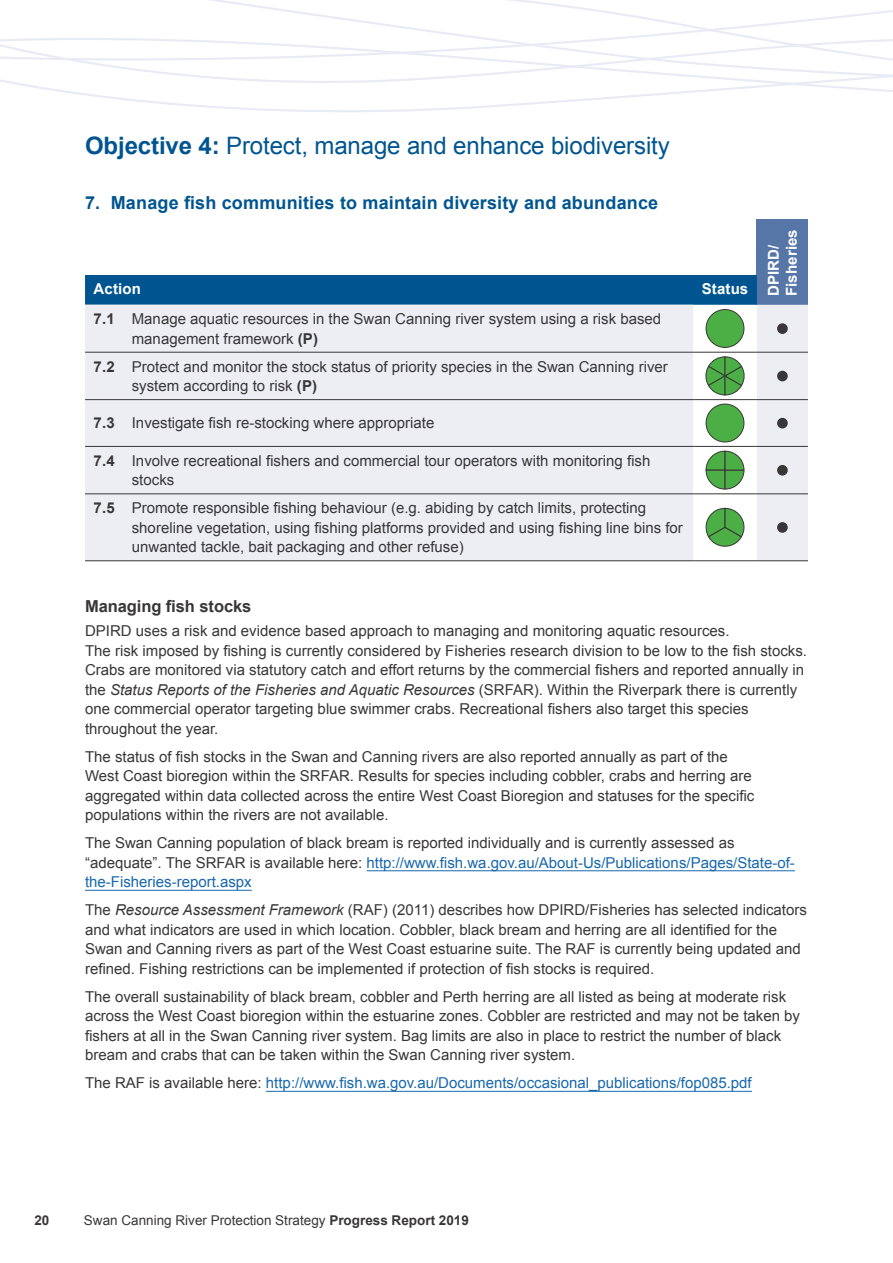
<style>
.page{position:relative;width:893px;height:1263px;background:#fff}
.page>*{position:absolute;margin:0;border:0;box-sizing:border-box;transform-origin:0 0}
.Section_H2{font:24px "Arial";letter-spacing:-.005em;color:#005590}
.t1{font:700 18px "Arial";letter-spacing:.01em;color:#005590}
.t2{font:700 16.5px "Arial";letter-spacing:-.005em;color:#383637}
.table_tab{font:15px/19.5px "Arial";color:#383637}
.t3{font:15px "Arial";color:#1868ad}
.t4{font:700 15px/18px "Arial";letter-spacing:.01em;color:#fff}
.t5{font:13.5px "Arial";color:#383637}
.t6{font:700 13.5px "Arial";color:#383637}
.s1{font-weight:700}
.s2{font-style:italic}
.s3{color:#1868ad}
.s4{color:#383637}
</style>
<div class="page">
<svg style="left:38px;top:88px;width:855px;height:24px"></svg>
<svg style="left:0;top:0;width:893px;height:88px"></svg>
<hr style="left:367px;top:870px;width:428px;height:1px;background:#1868ad">
<hr style="left:85px;top:890px;width:167px;height:1px;background:#1868ad">
<hr style="left:266px;top:1091px;width:486px;height:1px;background:#1868ad">
<div style="left:757px;top:219px;width:51px;height:86px;background:#5676a7"></div>
<div style="left:85px;top:275px;width:672px;height:30px;background:#005590"></div>
<div style="left:85px;top:305px;width:723px;height:255px;background:#edeef4"></div>
<hr style="left:85px;top:352px;width:608px;height:1px;background:#383637">
<hr style="left:693px;top:352px;width:64px;height:1px;background:#383637">
<hr style="left:757px;top:352px;width:51px;height:1px;background:#383637">
<hr style="left:85px;top:399px;width:608px;height:1px;background:#383637">
<hr style="left:693px;top:399px;width:64px;height:1px;background:#383637">
<hr style="left:757px;top:399px;width:51px;height:1px;background:#383637">
<hr style="left:85px;top:446px;width:608px;height:1px;background:#383637">
<hr style="left:693px;top:446px;width:64px;height:1px;background:#383637">
<hr style="left:757px;top:446px;width:51px;height:1px;background:#383637">
<hr style="left:85px;top:494px;width:608px;height:1px;background:#383637">
<hr style="left:693px;top:494px;width:64px;height:1px;background:#383637">
<hr style="left:757px;top:494px;width:51px;height:1px;background:#383637">
<hr style="left:85px;top:560px;width:608px;height:1px;background:#383637">
<hr style="left:693px;top:560px;width:64px;height:1px;background:#383637">
<hr style="left:757px;top:560px;width:51px;height:1px;background:#383637">
<div style="left:706px;top:309px;width:38px;height:39px;background:#4caf45;border:1px solid #383637;border-radius:50%"></div>
<div style="left:777px;top:323px;width:11px;height:11px;background:#383637;border-radius:50%"></div>
<svg style="left:705px;top:356px;width:40px;height:39px"></svg>
<div style="left:777px;top:371px;width:11px;height:10px;background:#383637;border-radius:50%"></div>
<div style="left:706px;top:404px;width:38px;height:38px;background:#4caf45;border:1px solid #383637;border-radius:50%"></div>
<div style="left:777px;top:418px;width:11px;height:10px;background:#383637;border-radius:50%"></div>
<svg style="left:706px;top:451px;width:38px;height:38px"></svg>
<div style="left:777px;top:465px;width:11px;height:11px;background:#383637;border-radius:50%"></div>
<svg style="left:703px;top:508px;width:41px;height:41px"></svg>
<div style="left:777px;top:522px;width:11px;height:11px;background:#383637;border-radius:50%"></div>
<p class="Section_H2" style="left:85px;top:129px;width:586px"><span class="s1">Objective 4:</span> Protect, manage and enhance biodiversity</p>
<h2 class="t1" style="left:85px;top:190px;width:575px">7. Manage fish communities to maintain diversity and abundance</h2>
<p class="t4" style="left:94px;top:281px;width:49px">Action</p>
<p class="t4" style="left:702px;top:281px;width:48px">Status</p>
<p class="table_tab" style="left:132px;top:309px;width:531px;text-indent:-38px"><span class="s1">7.1</span> Manage aquatic resources in the Swan Canning river system using a risk based management framework <span class="s1">(P)</span></p>
<p class="table_tab" style="left:132px;top:357px;width:538px;text-indent:-38px"><span class="s1">7.2</span> Protect and monitor the stock status of priority species in the Swan Canning river system according to risk <span class="s1">(P)</span></p>
<p class="table_tab" style="left:94px;top:414px;width:342px"><span class="s1">7.3</span> Investigate fish re-stocking where appropriate</p>
<p class="table_tab" style="left:132px;top:451px;width:520px;text-indent:-38px"><span class="s1">7.4</span> Involve recreational fishers and commercial tour operators with monitoring fish stocks</p>
<p class="table_tab" style="left:132px;top:498px;width:553px;text-indent:-38px"><span class="s1">7.5</span> Promote responsible fishing behaviour (e.g. abiding by catch limits, protecting shoreline vegetation, using fishing platforms provided and using fishing line bins for unwanted tackle, bait packaging and other refuse)</p>
<p class="t4" style="left:765px;top:296px;width:69px;rotate:-90deg">DPIRD/<br>Fisheries</p>
<h3 class="t2" style="left:85px;top:596px;width:168px">Managing fish stocks</h3>
<p class="table_tab" style="left:85px;top:621px;width:723px">DPIRD uses a risk and evidence based approach to managing and monitoring aquatic resources.<br>The risk imposed by fishing is currently considered by Fisheries research division to be low to the fish stocks.<br>Crabs are monitored via statutory catch and effort returns by the commercial fishers and reported annually in the <span class="s2">Status Reports of the Fisheries and Aquatic Resources</span> (SRFAR). Within the Riverpark there is currently one commercial operator targeting blue swimmer crabs. Recreational fishers also target this species throughout the year.</p>
<p class="table_tab" style="left:85px;top:747px;width:671px">The status of fish stocks in the Swan and Canning rivers are also reported annually as part of the West Coast bioregion within the SRFAR. Results for species including cobbler, crabs and herring are aggregated within data collected across the entire West Coast Bioregion and statuses for the specific populations within the rivers are not available.</p>
<p class="table_tab" style="left:85px;top:833px;width:711px">The Swan Canning population of black bream is reported individually and is currently assessed as “adequate”. The SRFAR is available here: <span class="s3">http://www.fish.wa.gov.au/About-Us/Publications/Pages/State-of&shy;the-Fisheries-report.aspx</span></p>
<p class="table_tab" style="left:85px;top:900px;width:723px">The <span class="s2">Resource Assessment Framework</span> (RAF) (2011) describes how DPIRD/Fisheries has selected indicators and what indicators are used in which location. Cobbler, black bream and herring are all identified for the Swan and Canning rivers as part of the West Coast estuarine suite. The RAF is currently being updated and refined. Fishing restrictions can be implemented if protection of fish stocks is required.</p>
<p class="table_tab" style="left:85px;top:987px;width:717px">The overall sustainability of black bream, cobbler and Perth herring are all listed as being at moderate risk across the West Coast bioregion within the estuarine zones. Cobbler are restricted and may not be taken by fishers at all in the Swan Canning river system. Bag limits are also in place to restrict the number of black bream and crabs that can be taken within the Swan Canning river system.</p>
<p class="t3" style="left:85px;top:1073px;width:668px"><span class="s4">The RAF is available here:</span> http://www.fish.wa.gov.au/Documents/occasional_publications/fop085.pdf</p>
<p class="t6" style="left:34px;top:1212px;width:17px">20</p>
<p class="t5" style="left:84px;top:1212px;width:386px">Swan Canning River Protection Strategy <span class="s1">Progress Report 2019</span></p>
</div>
